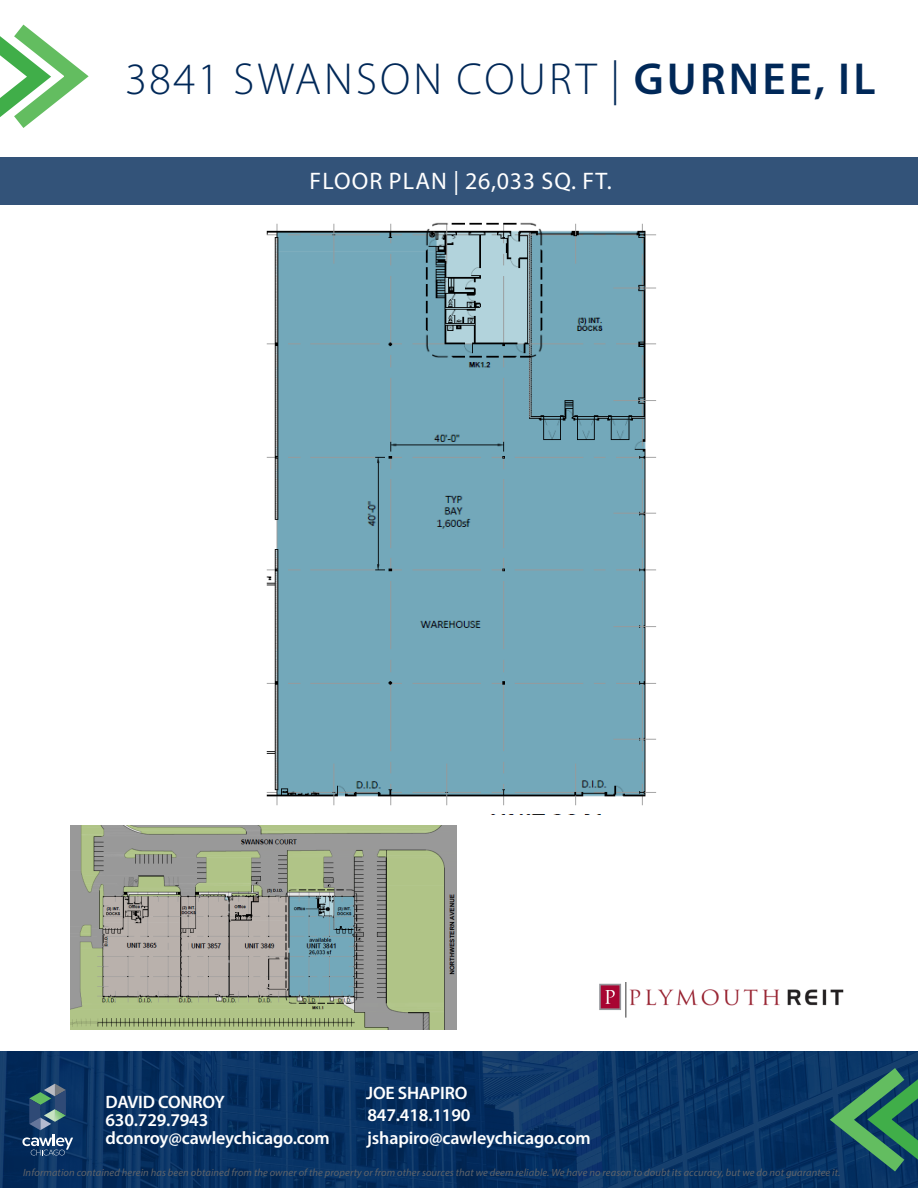
<style>
.page{position:relative;width:918px;height:1188px;background:#fff}
.page>*{position:absolute;margin:0;border:0;box-sizing:border-box;transform-origin:0 0}
.Cawley_BODY_COPY{font:300 45px "Myriad Pro";letter-spacing:.07em;color:#002858}
.Cawley_BODY_COPY-2{font:24px "Myriad Pro";letter-spacing:.05em;color:#fff}
.t1{font:600 18px/18px "Myriad Pro";letter-spacing:-.01em;color:#fff}
.t2{font:italic 10.5px "Myriad Pro";letter-spacing:.01em;color:#5f6369}
.s1{font-weight:600}
</style>
<div class="page">
<svg style="left:0;top:1051px;width:918px;height:137px;background:#083162"></svg>
<svg style="left:22px;top:1084px;width:51px;height:71px;background:#335677"></svg>
<svg style="left:818px;top:1052px;width:100px;height:135px;background:#1e5861"></svg>
<div style="left:0;top:158px;width:918px;height:47px;background:#335379"></div>
<img style="left:266px;top:222px;width:391px;height:584px">
<img style="left:71px;top:826px;width:386px;height:203px">
<img style="left:599px;top:983px;width:245px;height:34px">
<svg style="left:0;top:24px;width:89px;height:104px"></svg>
<p class="Cawley_BODY_COPY" style="left:125px;top:52px;width:752px">3841 SWANSON COURT | <span class="s1">GURNEE, IL</span></p>
<p class="Cawley_BODY_COPY-2" style="left:310px;top:167px;width:304px">FLOOR PLAN | 26,033 SQ. FT.</p>
<h3 class="t1" style="left:105px;top:1093px;width:226px">DAVID CONROY<br>630.729.7943 dconroy@cawleychicago.com</h3>
<h3 class="t1" style="left:366px;top:1081px;width:226px;line-height:22.5px">JOE SHAPIRO<br>847.418.1190 jshapiro@cawleychicago.com</h3>
<p class="t2" style="left:23px;top:1166px;width:819px">Information contained herein has been obtained from the owner of the property or from other sources that we deem reliable. We have no reason to doubt its accuracy, but we do not guarantee it.</p>
</div>
